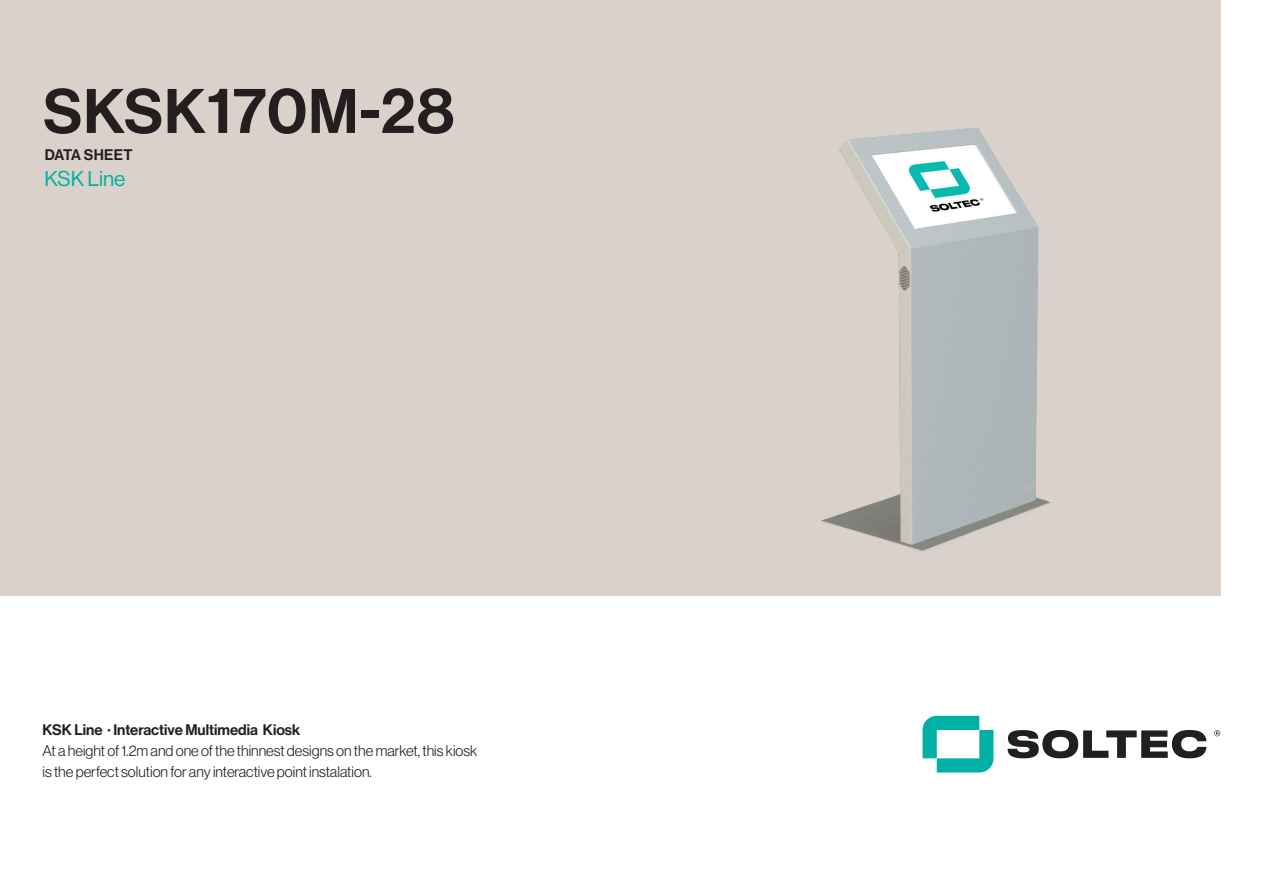
<style>
.page{position:relative;width:1263px;height:893px;background:#fff}
.page>*{position:absolute;margin:0;border:0;box-sizing:border-box;transform-origin:0 0}
.t1{font:61.5px "N Haas Grotesk DS Std 65 Md";letter-spacing:.015em;color:#231f20}
.t2{font:21px "N Haas Grotesk DS Std 55 Rg";color:#00b0a5}
.t3{font:15px "N Haas Grotesk DS Std 45 Lt";color:#231f20}
.t4{font:15px "N Haas Grotesk DS Std 65 Md";color:#231f20}
</style>
<div class="page">
<div style="left:0;top:0;width:1220px;height:595px;background:#dad1cb"></div>
<img style="left:821px;top:127px;width:230px;height:425px">
<svg style="left:922px;top:716px;width:71px;height:56px"></svg>
<svg style="left:1007px;top:730px;width:199px;height:28px"></svg>
<svg style="left:1214px;top:730px;width:6px;height:6px"></svg>
<p class="t1" style="left:43px;top:76px;width:413px">SKSK170M-28</p>
<p class="t2" style="left:45px;top:167px;width:82px">KSK Line</p>
<p class="t4" style="left:45px;top:146px;width:89px">DATA SHEET</p>
<p class="t4" style="left:43px;top:721px;width:259px">KSK Line · Interactive Multimedia Kiosk</p>
<p class="t3" style="left:43px;top:743px;width:436px">At a height of 1.2m and one of the thinnest designs on the market, this kiosk</p>
<p class="t3" style="left:43px;top:764px;width:331px">is the perfect solution for any interactive point instalation.</p>
</div>
